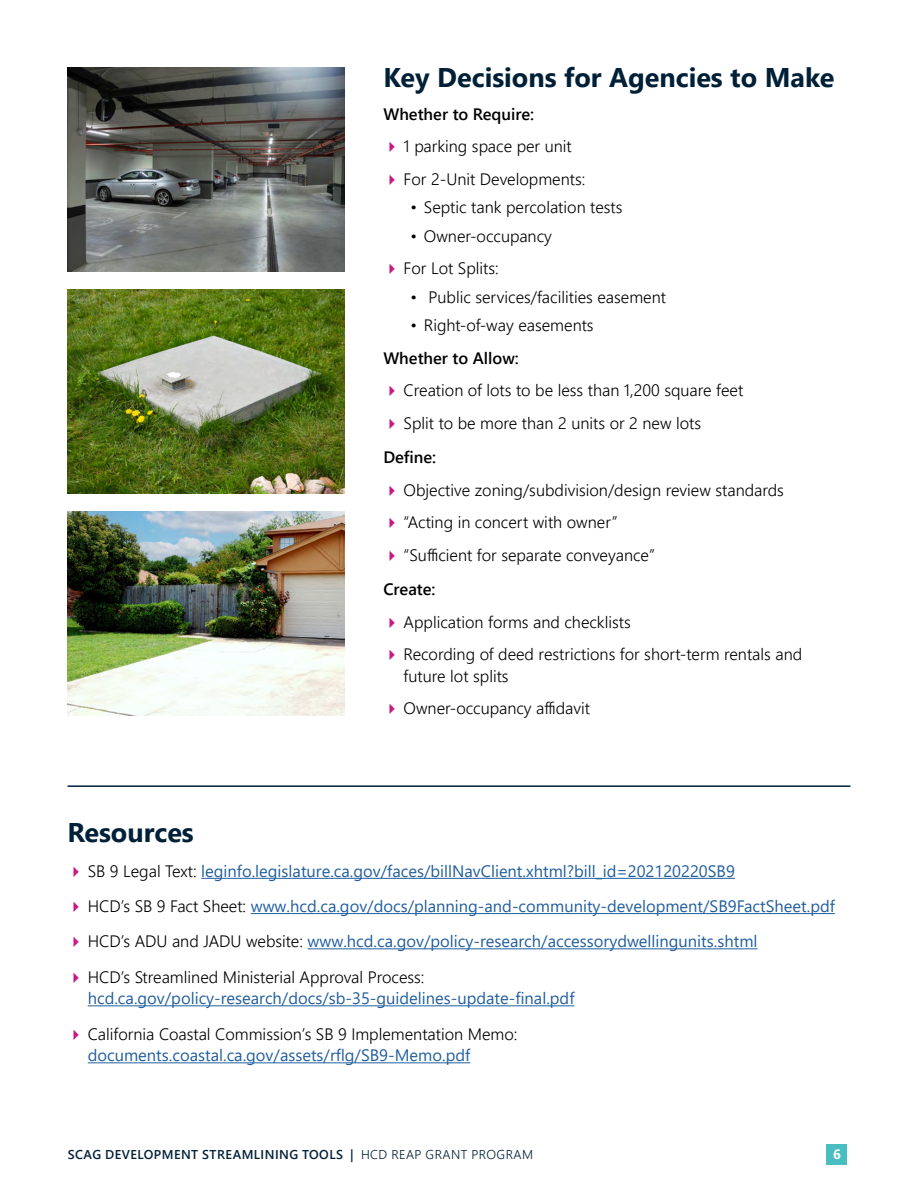
<style>
.page{position:relative;width:918px;height:1188px;background:#fff}
.page>*{position:absolute;margin:0;border:0;box-sizing:border-box;transform-origin:0 0}
.t1{font:700 27px "Segoe UI";color:#002037}
.t2{font:300 16.5px/32.5px "Segoe UI";color:#000}
.t3{font:16.5px/35.2px "Segoe UI";color:#215e9e}
.t4{font:600 16.5px "Segoe UI";color:#000}
.t5{font:700 13.5px "Segoe UI";color:#fff}
.t6{font:600 12.75px "Segoe UI";letter-spacing:.035em;color:#002037}
.s1{font-weight:300;color:#000}
.s2{font-weight:300}
</style>
<div class="page">
<div style="left:827px;top:1144px;width:20px;height:20px;background:#49bec1"></div>
<img style="left:68px;top:68px;width:277px;height:204px">
<img style="left:68px;top:289px;width:277px;height:205px">
<img style="left:68px;top:511px;width:277px;height:205px">
<hr style="left:201px;top:878px;width:534px;height:1px;background:#215e9e">
<hr style="left:251px;top:913px;width:584px;height:1px;background:#215e9e">
<hr style="left:308px;top:948px;width:450px;height:1px;background:#215e9e">
<hr style="left:88px;top:1005px;width:486px;height:1px;background:#215e9e">
<hr style="left:88px;top:1062px;width:382px;height:1px;background:#215e9e">
<hr style="left:68px;top:785px;width:782px;height:2px;background:#002037">
<h1 class="t1" style="left:383px;top:52px;width:453px">Key Decisions for Agencies to Make</h1>
<p class="t4" style="left:383px;top:98px;width:152px">Whether to Require:</p>
<p class="t2" style="left:404px;top:129px;width:183px">1 parking space per unit<br>For 2-Unit Developments:</p>
<p class="t2" style="left:410px;top:190px;width:214px">• Septic tank percolation tests</p>
<p class="t2" style="left:404px;top:218px;width:150px;text-indent:7px">• Owner-occupancy<br>For Lot Splits:</p>
<p class="t2" style="left:410px;top:279px;width:257px">• Public services/facilities easement</p>
<p class="t2" style="left:410px;top:308px;width:185px">• Right-of-way easements</p>
<p class="t4" style="left:383px;top:342px;width:137px">Whether to Allow:</p>
<p class="t2" style="left:404px;top:373px;width:341px">Creation of lots to be less than 1,200 square feet<br>Split to be more than 2 units or 2 new lots</p>
<p class="t4" style="left:383px;top:442px;width:54px">Define:</p>
<p class="t2" style="left:404px;top:472px;width:382px">Objective zoning/subdivision/design review standards “Acting in concert with owner”<br>“Sufficient for separate conveyance”</p>
<p class="t4" style="left:383px;top:574px;width:54px">Create:</p>
<p class="t2" style="left:404px;top:604px;width:400px">Application forms and checklists<br>Recording of deed restrictions for short-term rentals and</p>
<p class="t2" style="left:404px;top:658px;width:188px">future lot splits<br>Owner-occupancy affidavit</p>
<h1 class="t1" style="left:68px;top:807px;width:128px">Resources</h1>
<p class="t3" style="left:88px;top:852px;width:749px"><span class="s1">SB 9 Legal Text:</span> leginfo.legislature.ca.gov/faces/billNavClient.xhtml?bill_id=202120220SB9<br><span class="s1">HCD’s SB 9 Fact Sheet:</span> www.hcd.ca.gov/docs/planning-and-community-development/SB9FactSheet.pdf <span class="s1">HCD’s ADU and JADU website:</span> www.hcd.ca.gov/policy-research/accessorydwellingunits.shtml<br><span class="s1">HCD’s Streamlined Ministerial Approval Process:</span></p>
<p class="t3" style="left:88px;top:979px;width:488px">hcd.ca.gov/policy-research/docs/sb-35-guidelines-update-final.pdf</p>
<p class="t2" style="left:88px;top:1016px;width:431px">California Coastal Commission’s SB 9 Implementation Memo:</p>
<p class="t3" style="left:88px;top:1036px;width:384px">documents.coastal.ca.gov/assets/rflg/SB9-Memo.pdf</p>
<p class="t6" style="left:68px;top:1142px;width:467px">SCAG DEVELOPMENT STREAMLINING TOOLS | <span class="s2">HCD REAP GRANT PROGRAM</span></p>
<p class="t5" style="left:833px;top:1142px;width:9px">6</p>
</div>
